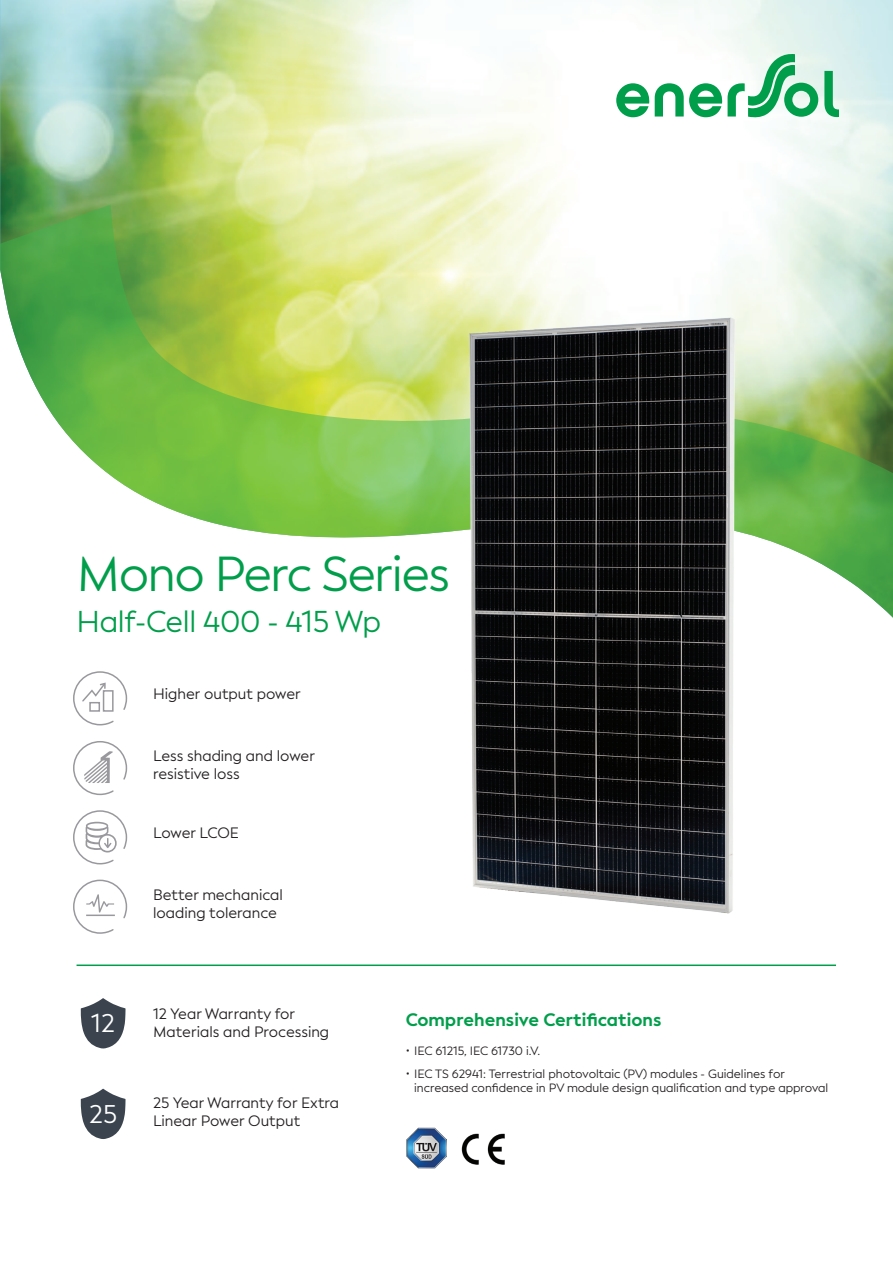
<style>
.page{position:relative;width:893px;height:1263px;background:#fff}
.page>*{position:absolute;margin:0;border:0;box-sizing:border-box;transform-origin:0 0}
.t1{font:48.9px "Facundo";letter-spacing:-.03em;color:#009e4b}
.t2{font:30px "Facundo";letter-spacing:-.01em;color:#009e4b}
.t3{font:25.5px "Facundo";color:#fff}
.t4{font:700 18px "Facundo";color:#009e4b}
.t5{font:15px/18px "Facundo";color:#231f20}
.t6{font:12px/14.4px "Facundo";color:#231f20}
</style>
<div class="page">
<svg style="left:73px;top:810px;width:55px;height:55px"></svg>
<svg style="left:73px;top:879px;width:55px;height:55px"></svg>
<svg style="left:73px;top:741px;width:55px;height:55px"></svg>
<svg style="left:73px;top:671px;width:55px;height:55px"></svg>
<hr style="left:86px;top:914px;width:29px;height:2px;background:#99989d">
<img style="left:0;top:0;width:893px;height:205px">
<svg style="left:0;top:205px;width:893px;height:413px"></svg>
<svg style="left:824px;top:71px;width:15px;height:47px"></svg>
<svg style="left:616px;top:54px;width:202px;height:64px"></svg>
<img style="left:374px;top:304px;width:457px;height:610px">
<hr style="left:77px;top:964px;width:759px;height:2px;background:#009e4b">
<svg style="left:81px;top:998px;width:45px;height:50px"></svg>
<svg style="left:81px;top:1089px;width:45px;height:50px"></svg>
<img style="left:461px;top:1133px;width:44px;height:32px">
<img style="left:406px;top:1128px;width:41px;height:40px">
<h1 class="t1" style="left:77px;top:554px;width:375px">Mono Perc Series</h1>
<h2 class="t2" style="left:77px;top:609px;width:306px">Half-Cell 400 - 415 Wp</h2>
<p class="t5" style="left:153px;top:686px;width:149px">Higher output power</p>
<p class="t5" style="left:153px;top:748px;width:164px">Less shading and lower resistive loss</p>
<p class="t5" style="left:153px;top:825px;width:87px">Lower LCOE</p>
<h3 class="t3" style="left:91px;top:1012px;width:25px">12</h3>
<h3 class="t3" style="left:89px;top:1103px;width:29px">25</h3>
<p class="t5" style="left:153px;top:887px;width:131px">Better mechanical loading tolerance</p>
<p class="t5" style="left:153px;top:1006px;width:178px">12 Year Warranty for<br>Materials and Processing</p>
<p class="t5" style="left:153px;top:1095px;width:188px">25 Year Warranty for Extra<br>Linear Power Output</p>
<p class="t4" style="left:406px;top:1012px;width:257px">Comprehensive Certifications</p>
<p class="t6" style="left:406px;top:1045px;width:136px">• IEC 61215, IEC 61730 i.V.</p>
<p class="t6" style="left:414px;top:1067px;width:416px;text-indent:-9px">• IEC TS 62941: Terrestrial photovoltaic (PV) modules - Guidelines for increased confidence in PV module design qualification and type approval</p>
</div>
